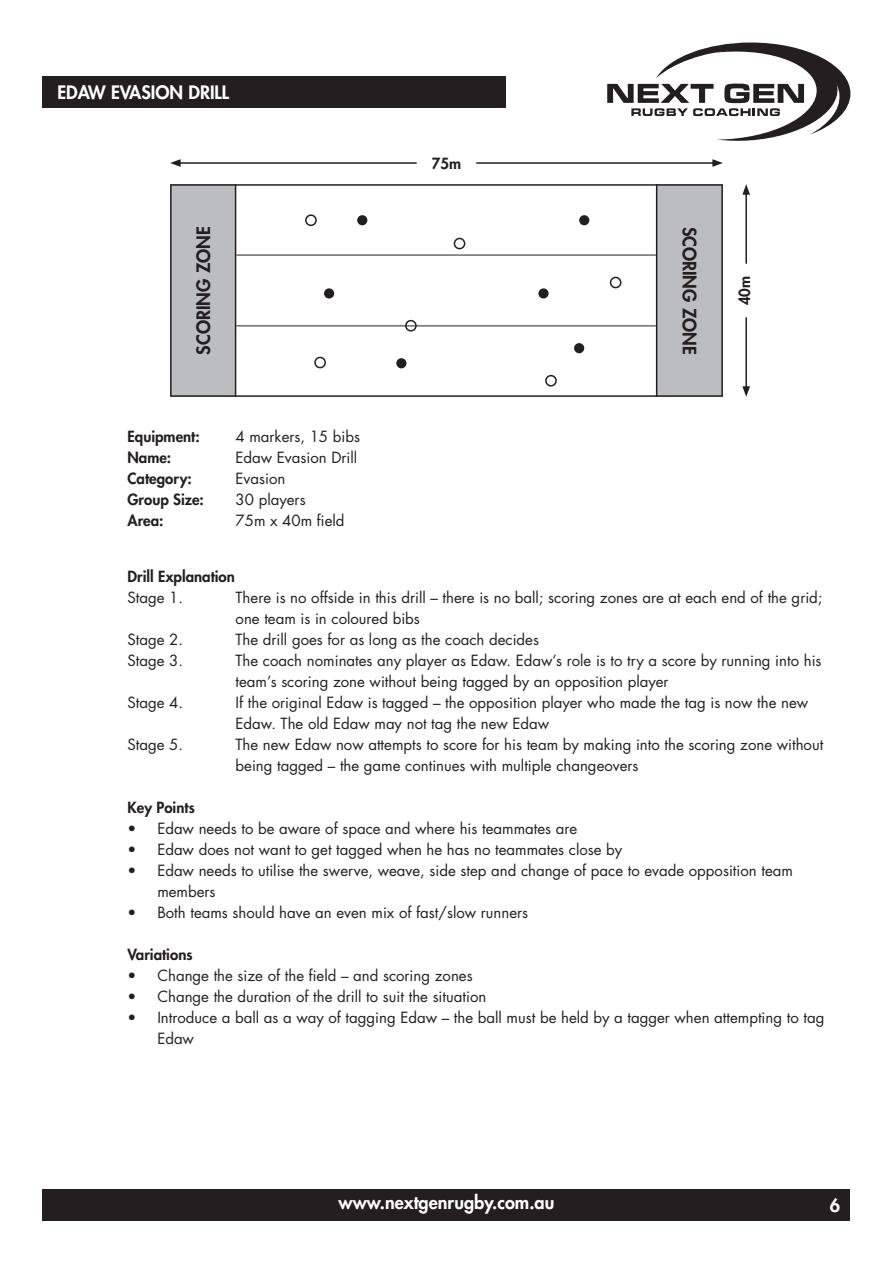
<style>
.page{position:relative;width:893px;height:1263px;background:#fff}
.page>*{position:absolute;margin:0;border:0;box-sizing:border-box;transform-origin:0 0}
.t1{font:800 18px "Futura Std";color:#fff}
.t2{font:800 18px "Futura Std";color:#231f20}
.t3{font:15px/21px "Futura Std";color:#231f20}
.t4{font:800 15px "Futura Std";color:#231f20}
</style>
<div class="page">
<div style="left:43px;top:1188px;width:807px;height:32px;background:#231f20"></div>
<div style="left:170px;top:184px;width:66px;height:213px;background:#bcbdc0"></div>
<div style="left:657px;top:184px;width:66px;height:213px;background:#bcbdc0"></div>
<div style="left:43px;top:76px;width:463px;height:32px;background:#231f20"></div>
<svg style="left:607px;top:43px;width:243px;height:98px"></svg>
<div style="left:170px;top:184px;width:553px;height:213px;border:2px solid #231f20"></div>
<hr style="left:178px;top:162px;width:239px;height:2px;background:#231f20">
<svg style="left:170px;top:159px;width:11px;height:8px"></svg>
<hr style="left:476px;top:162px;width:239px;height:2px;background:#231f20">
<svg style="left:712px;top:159px;width:11px;height:8px"></svg>
<hr style="left:745px;top:192px;width:2px;height:72px;background:#231f20">
<svg style="left:742px;top:184px;width:8px;height:11px"></svg>
<hr style="left:745px;top:317px;width:2px;height:72px;background:#231f20">
<svg style="left:742px;top:386px;width:8px;height:11px"></svg>
<hr style="left:235px;top:184px;width:1px;height:213px;background:#231f20">
<hr style="left:236px;top:255px;width:420px;height:1px;background:#231f20">
<hr style="left:236px;top:326px;width:420px;height:1px;background:#231f20">
<hr style="left:656px;top:184px;width:1px;height:213px;background:#231f20">
<div style="left:357px;top:215px;width:10px;height:10px;background:#231f20;border-radius:50%"></div>
<div style="left:305px;top:214px;width:12px;height:12px;border:2px solid #231f20;border-radius:50%"></div>
<div style="left:454px;top:238px;width:11px;height:11px;border:2px solid #231f20;border-radius:50%"></div>
<div style="left:405px;top:320px;width:12px;height:12px;border:2px solid #231f20;border-radius:50%"></div>
<div style="left:610px;top:277px;width:11px;height:11px;border:2px solid #231f20;border-radius:50%"></div>
<div style="left:545px;top:375px;width:12px;height:12px;border:2px solid #231f20;border-radius:50%"></div>
<div style="left:314px;top:357px;width:12px;height:11px;border:2px solid #231f20;border-radius:50%"></div>
<div style="left:324px;top:288px;width:10px;height:11px;background:#231f20;border-radius:50%"></div>
<div style="left:538px;top:288px;width:11px;height:11px;background:#231f20;border-radius:50%"></div>
<div style="left:396px;top:358px;width:10px;height:10px;background:#231f20;border-radius:50%"></div>
<div style="left:574px;top:343px;width:10px;height:10px;background:#231f20;border-radius:50%"></div>
<div style="left:579px;top:215px;width:10px;height:10px;background:#231f20;border-radius:50%"></div>
<p class="t1" style="left:58px;top:81px;width:173px">EDAW EVASION DRILL</p>
<p class="t4" style="left:432px;top:154px;width:31px">75m</p>
<p class="t2" style="left:192px;top:354px;width:130px;rotate:-90deg">SCORING ZONE</p>
<p class="t2" style="left:701px;top:226px;width:130px;rotate:90deg">SCORING ZONE</p>
<p class="t4" style="left:128px;top:427px;width:74px">Equipment:</p>
<p class="t3" style="left:236px;top:426px;width:126px">4 markers, 15 bibs</p>
<p class="t4" style="left:128px;top:448px;width:45px">Name:</p>
<p class="t3" style="left:236px;top:447px;width:123px">Edaw Evasion Drill</p>
<p class="t4" style="left:128px;top:469px;width:66px">Category:</p>
<p class="t3" style="left:236px;top:468px;width:51px">Evasion</p>
<p class="t4" style="left:128px;top:490px;width:78px">Group Size:</p>
<p class="t3" style="left:236px;top:489px;width:72px">30 players</p>
<p class="t4" style="left:128px;top:511px;width:37px">Area:</p>
<p class="t3" style="left:236px;top:510px;width:110px">75m x 40m field</p>
<p class="t4" style="left:735px;top:305px;width:31px;rotate:-90deg">40m</p>
<p class="t4" style="left:128px;top:567px;width:109px">Drill Explanation</p>
<p class="t3" style="left:128px;top:587px;width:57px">Stage 1.</p>
<p class="t3" style="left:236px;top:587px;width:588px">There is no offside in this drill – there is no ball; scoring zones are at each end of the grid; one team is in coloured bibs</p>
<p class="t3" style="left:128px;top:629px;width:57px">Stage 2.</p>
<p class="t3" style="left:236px;top:629px;width:305px">The drill goes for as long as the coach decides</p>
<p class="t3" style="left:128px;top:650px;width:57px">Stage 3.</p>
<p class="t3" style="left:236px;top:650px;width:587px">The coach nominates any player as Edaw. Edaw’s role is to try a score by running into his team’s scoring zone without being tagged by an opposition player</p>
<p class="t3" style="left:128px;top:692px;width:57px">Stage 4.</p>
<p class="t3" style="left:236px;top:692px;width:574px">If the original Edaw is tagged – the opposition player who made the tag is now the new<br>Edaw. The old Edaw may not tag the new Edaw</p>
<p class="t3" style="left:128px;top:734px;width:57px">Stage 5.</p>
<p class="t3" style="left:236px;top:734px;width:589px">The new Edaw now attempts to score for his team by making into the scoring zone without being tagged – the game continues with multiple changeovers</p>
<p class="t4" style="left:128px;top:798px;width:69px">Key Points</p>
<p class="t3" style="left:128px;top:818px;width:451px">• Edaw needs to be aware of space and where his teammates are</p>
<p class="t3" style="left:128px;top:839px;width:496px">• Edaw does not want to get tagged when he has no teammates close by</p>
<p class="t3" style="left:157px;top:860px;width:637px;text-indent:-30px">• Edaw needs to utilise the swerve, weave, side step and change of pace to evade opposition team members</p>
<p class="t3" style="left:128px;top:902px;width:402px">• Both teams should have an even mix of fast/slow runners</p>
<p class="t4" style="left:128px;top:945px;width:67px">Variations</p>
<p class="t3" style="left:128px;top:965px;width:347px">• Change the size of the field – and scoring zones</p>
<p class="t3" style="left:128px;top:986px;width:360px">• Change the duration of the drill to suit the situation</p>
<p class="t3" style="left:157px;top:1007px;width:669px;text-indent:-30px">• Introduce a ball as a way of tagging Edaw – the ball must be held by a tagger when attempting to tag<br>Edaw</p>
<p class="t1" style="left:339px;top:1191px;width:217px">www.nextgenrugby.com.au</p>
<p class="t1" style="left:830px;top:1194px;width:12px">6</p>
</div>
